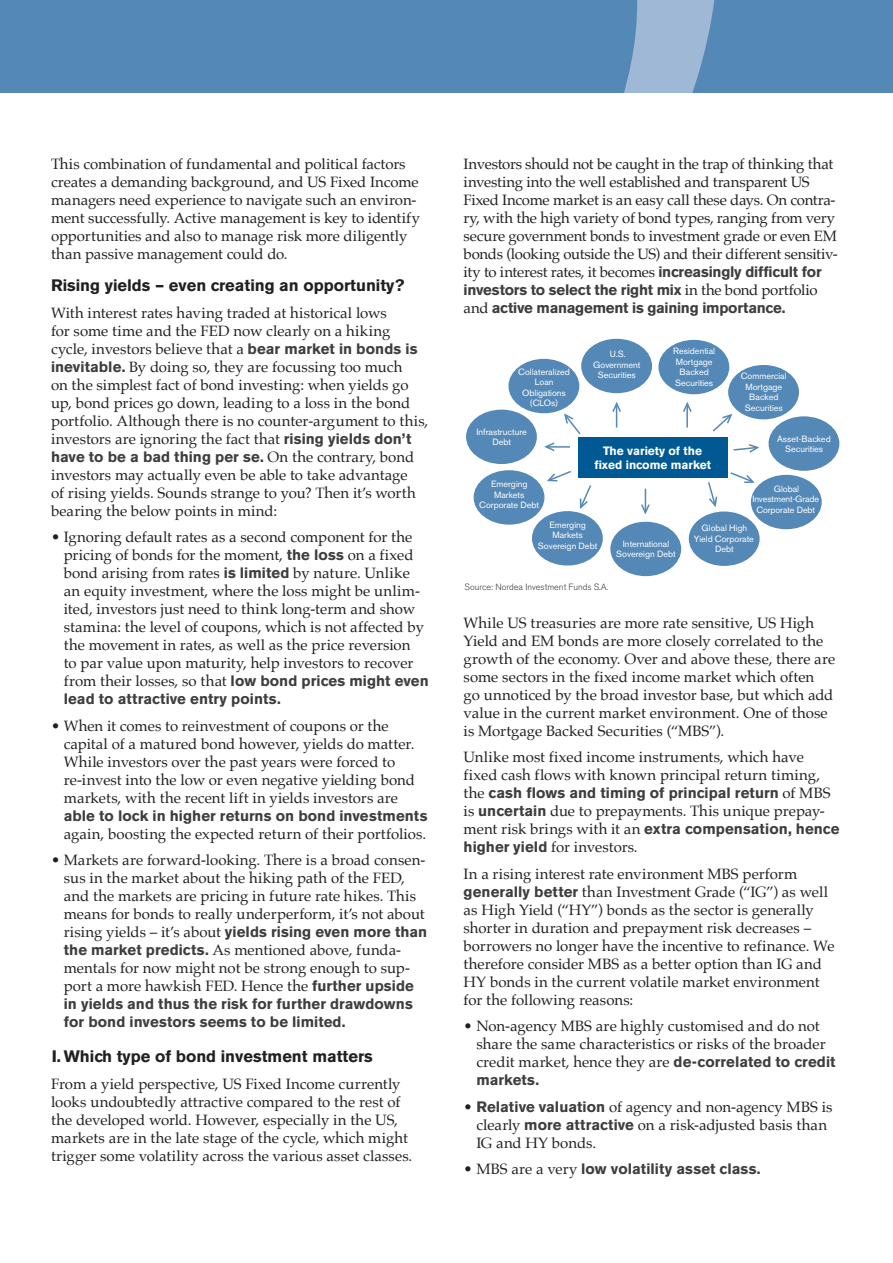
<style>
.page{position:relative;width:893px;height:1263px;background:#fff}
.page>*{position:absolute;margin:0;border:0;box-sizing:border-box;transform-origin:0 0}
.t1{font:700 16.5px "Akzidenz Grotesk Nordea";color:#231f20}
.t2{font:15px/18px "Palatino";color:#231f20}
.t3{font:700 15px/18px "Akzidenz Grotesk Nordea";letter-spacing:.005em;color:#3e3e3f}
.t4{font:700 15px/18px "Akzidenz Grotesk Nordea";letter-spacing:-.015em;color:#3e3e3f}
.t5{font:700 12px/13.5px "Akzidenz Grotesk Nordea";color:#fff;text-align:center}
.t6{font:9px/10.5px "Akzidenz Grotesk Nordea";color:#fff;text-align:center}
.t7{font:300 9px "Akzidenz Grotesk Nordea";color:#3e3e3f}
.s1{font-family:"Akzidenz Grotesk Nordea";font-weight:700;color:#3e3e3f}
.s2{font-family:"Palatino";font-weight:400;color:#231f20}
</style>
<div class="page">
<svg style="left:0;top:0;width:893px;height:92px;fill:#5488b6"></svg>
<div style="left:578px;top:437px;width:149px;height:41px;background:#005992"></div>
<div style="left:581px;top:339px;width:71px;height:54px;background:#5488b6;border-radius:50%"></div>
<div style="left:658px;top:340px;width:71px;height:54px;background:#5488b6;border-radius:50%"></div>
<div style="left:728px;top:365px;width:71px;height:54px;background:#5488b6;border-radius:50%"></div>
<div style="left:769px;top:416px;width:70px;height:55px;background:#5488b6;border-radius:50%"></div>
<div style="left:751px;top:475px;width:71px;height:54px;background:#5488b6;border-radius:50%"></div>
<div style="left:689px;top:511px;width:71px;height:55px;background:#5488b6;border-radius:50%"></div>
<div style="left:610px;top:522px;width:71px;height:54px;background:#5488b6;border-radius:50%"></div>
<div style="left:532px;top:511px;width:71px;height:54px;background:#5488b6;border-radius:50%"></div>
<div style="left:474px;top:470px;width:70px;height:55px;background:#5488b6;border-radius:50%"></div>
<div style="left:466px;top:410px;width:71px;height:54px;background:#5488b6;border-radius:50%"></div>
<div style="left:508px;top:359px;width:71px;height:54px;background:#5488b6;border-radius:50%"></div>
<svg style="left:612px;top:402px;width:9px;height:26px"></svg>
<hr style="left:686px;top:404px;width:2px;height:24px;background:#5488b6">
<svg style="left:683px;top:402px;width:9px;height:12px"></svg>
<svg style="left:712px;top:414px;width:21px;height:18px"></svg>
<svg style="left:733px;top:444px;width:26px;height:9px"></svg>
<svg style="left:730px;top:472px;width:25px;height:12px"></svg>
<svg style="left:708px;top:482px;width:10px;height:25px"></svg>
<svg style="left:641px;top:489px;width:9px;height:25px"></svg>
<svg style="left:579px;top:485px;width:12px;height:24px"></svg>
<svg style="left:547px;top:471px;width:24px;height:11px"></svg>
<hr style="left:546px;top:446px;width:24px;height:2px;background:#5488b6">
<svg style="left:544px;top:442px;width:12px;height:9px"></svg>
<svg style="left:564px;top:413px;width:17px;height:21px"></svg>
<p class="t2" style="left:51px;top:155px;width:370px">This combination of fundamental and political factors creates a demanding background, and US Fixed Income managers need experience to navigate such an environ&shy;ment successfully. Active management is key to identify opportunities and also to manage risk more diligently than passive management could do.</p>
<p class="t1" style="left:51px;top:276px;width:355px">Rising yields – even creating an opportunity?</p>
<p class="t2" style="left:51px;top:303px;width:379px">With interest rates having traded at historical lows<br>for some time and the FED now clearly on a hiking cycle, investors believe that a <span class="s1">bear market in bonds is inevitable.</span> By doing so, they are focussing too much<br>on the simplest fact of bond investing: when yields go up, bond prices go down, leading to a loss in the bond portfolio. Although there is no counter-argument to this, investors are ignoring the fact that <span class="s1">rising yields don’t</span></p>
<p class="t3" style="left:51px;top:447px;width:365px">have to be a bad thing per se. <span class="s2">On the contrary, bond</span></p>
<p class="t2" style="left:51px;top:465px;width:366px">investors may actually even be able to take advantage of rising yields. Sounds strange to you? Then it’s worth bearing the below points in mind:</p>
<p class="t2" style="left:64px;top:528px;width:366px;text-indent:-13px">• Ignoring default rates as a second component for the pricing of bonds for the moment, <span class="s1">the loss</span> on a fixed bond arising from rates <span class="s1">is limited</span> by nature. Unlike an equity investment, where the loss might be unlim&shy;ited, investors just need to think long-term and show stamina: the level of coupons, which is not affected by the movement in rates, as well as the price reversion<br>to par value upon maturity, help investors to recover from their losses, so that <span class="s1">low bond prices might even</span></p>
<p class="t3" style="left:64px;top:690px;width:218px">lead to attractive entry points.</p>
<p class="t2" style="left:64px;top:716px;width:353px;text-indent:-13px">• When it comes to reinvestment of coupons or the capital of a matured bond however, yields do matter.<br>While investors over the past years were forced to re-invest into the low or even negative yielding bond markets, with the recent lift in yields investors are</p>
<p class="t3" style="left:64px;top:806px;width:365px">able to lock in higher returns on bond investments</p>
<p class="t2" style="left:64px;top:824px;width:364px">again, boosting the expected return of their portfolios.</p>
<p class="t2" style="left:64px;top:851px;width:363px;text-indent:-13px">• Markets are forward-looking. There is a broad consen&shy;sus in the market about the hiking path of the FED, and the markets are pricing in future rate hikes. This means for bonds to really underperform, it’s not about</p>
<p class="t3" style="left:64px;top:923px;width:365px"><span class="s2">rising yields – it’s about</span> yields rising even more than</p>
<p class="t2" style="left:64px;top:941px;width:352px"><span class="s1">the market predicts.</span> As mentioned above, funda&shy;mentals for now might not be strong enough to sup&shy;port a more hawkish FED. Hence the <span class="s1">further upside</span></p>
<p class="t3" style="left:64px;top:995px;width:351px">in yields and thus the risk for further drawdowns for bond investors seems to be limited.</p>
<p class="t1" style="left:52px;top:1047px;width:323px">I. Which type of bond investment matters</p>
<p class="t2" style="left:51px;top:1074px;width:363px">From a yield perspective, US Fixed Income currently looks undoubtedly attractive compared to the rest of the developed world. However, especially in the US, markets are in the late stage of the cycle, which might trigger some volatility across the various asset classes.</p>
<p class="t2" style="left:464px;top:155px;width:376px">Investors should not be caught in the trap of thinking that investing into the well established and transparent US Fixed Income market is an easy call these days. On contra&shy;ry, with the high variety of bond types, ranging from very secure government bonds to investment grade or even EM bonds (looking outside the US) and their different sensitiv&shy;ity to interest rates, it becomes <span class="s1">increasingly difficult for</span></p>
<p class="t4" style="left:464px;top:281px;width:356px">investors to select the right mix <span class="s2">in the bond portfolio and</span> active management is gaining importance.</p>
<p class="t6" style="left:593px;top:349px;width:49px">U.S.<br>Government<br>Securities</p>
<p class="t6" style="left:673px;top:346px;width:43px">Residential<br>Mortgage<br>Backed<br>Securities</p>
<p class="t6" style="left:518px;top:366px;width:53px">Collateralized<br>Loan<br>Obligations (CLOs)</p>
<p class="t6" style="left:741px;top:371px;width:47px">Commercial<br>Mortgage<br>Backed<br>Securities</p>
<p class="t6" style="left:777px;top:433px;width:55px">Asset-Backed<br>Securities</p>
<p class="t6" style="left:752px;top:483px;width:68px">Global<br>Investment-Grade<br>Corporate Debt</p>
<p class="t6" style="left:694px;top:523px;width:62px">Global High<br>Yield Corporate<br>Debt</p>
<p class="t6" style="left:476px;top:426px;width:52px">Infrastructure<br>Debt</p>
<p class="t5" style="left:594px;top:444px;width:118px">The variety of the fixed income market</p>
<p class="t6" style="left:479px;top:479px;width:62px">Emerging<br>Markets<br>Corporate Debt</p>
<p class="t6" style="left:538px;top:520px;width:61px">Emerging<br>Markets<br>Sovereign Debt</p>
<p class="t6" style="left:616px;top:539px;width:61px">International<br>Sovereign Debt</p>
<p class="t7" style="left:464px;top:582px;width:145px">Source: Nordea Investment Funds S.A.</p>
<p class="t2" style="left:464px;top:613px;width:373px">While US treasuries are more rate sensitive, US High Yield and EM bonds are more closely correlated to the growth of the economy. Over and above these, there are some sectors in the fixed income market which often<br>go unnoticed by the broad investor base, but which add value in the current market environment. One of those is Mortgage Backed Securities (“MBS”).</p>
<p class="t2" style="left:464px;top:748px;width:358px">Unlike most fixed income instruments, which have fixed cash flows with known principal return timing,</p>
<p class="t3" style="left:464px;top:784px;width:369px"><span class="s2">the</span> cash flows and timing of principal return <span class="s2">of MBS</span></p>
<p class="t2" style="left:464px;top:802px;width:363px">is <span class="s1">uncertain</span> due to prepayments. This unique prepay-</p>
<p class="t3" style="left:464px;top:820px;width:377px"><span class="s2">ment risk brings with it an</span> extra compensation, hence</p>
<p class="t2" style="left:464px;top:834px;width:335px;line-height:26.5px"><span class="s1">higher yield</span> for investors.<br>In a rising interest rate environment MBS perform</p>
<p class="t2" style="left:464px;top:882px;width:372px"><span class="s1">generally better</span> than Investment Grade (“IG”) as well as High Yield (“HY”) bonds as the sector is generally shorter in duration and prepayment risk decreases – borrowers no longer have the incentive to refinance. We therefore consider MBS as a better option than IG and HY bonds in the current volatile market environment for the following reasons:</p>
<p class="t2" style="left:476px;top:1017px;width:361px;text-indent:-13px">• Non-agency MBS are highly customised and do not share the same characteristics or risks of the broader credit market, hence they are <span class="s1">de-correlated to credit</span></p>
<p class="t3" style="left:476px;top:1071px;width:64px">markets.</p>
<p class="t2" style="left:476px;top:1097px;width:358px;text-indent:-13px">• <span class="s1">Relative valuation</span> of agency and non-agency MBS is clearly <span class="s1">more attractive</span> on a risk-adjusted basis than<br>IG and HY bonds.</p>
<p class="t3" style="left:464px;top:1160px;width:299px"><span class="s2">• MBS are a very</span> low volatility asset class.</p>
</div>
